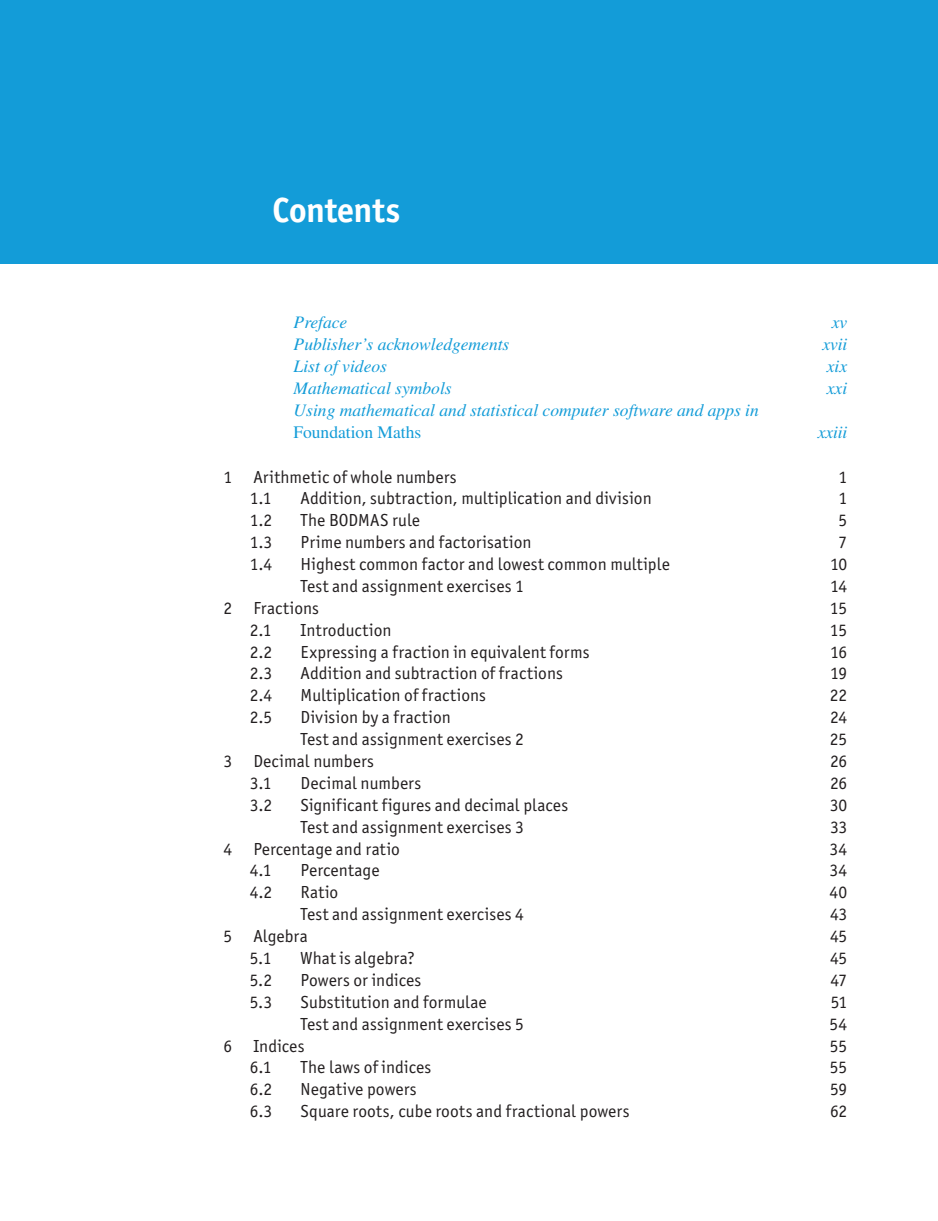
<style>
.page{position:relative;width:938px;height:1221px;background:#fff}
.page>*{position:absolute;margin:0;border:0;box-sizing:border-box;transform-origin:0 0}
.t1{font:700 35px "Officina Sans ITC Pro";letter-spacing:-.01em;color:#fff}
.t2{font:17.5px "Officina Sans ITC Pro";letter-spacing:.005em;color:#231f20}
.t3{font:italic 17.5px "Times LT Pro";color:#139cd8}
.t4{font:17.5px "Times LT Pro";color:#139cd8}
</style>
<div class="page">
<div style="left:0;top:0;width:938px;height:263px;background:#139cd8"></div>
<h1 class="t1" style="left:273px;top:189px;width:129px">Contents</h1>
<p class="t3" style="left:294px;top:312px;width:55px">Preface</p>
<p class="t3" style="left:831px;top:312px;width:17px">xv</p>
<p class="t3" style="left:294px;top:334px;width:217px">Publisher’s acknowledgements</p>
<p class="t3" style="left:822px;top:334px;width:26px">xvii</p>
<p class="t3" style="left:294px;top:356px;width:95px">List of videos</p>
<p class="t3" style="left:827px;top:356px;width:22px">xix</p>
<p class="t3" style="left:294px;top:378px;width:159px">Mathematical symbols</p>
<p class="t3" style="left:827px;top:378px;width:22px">xxi</p>
<p class="t3" style="left:294px;top:400px;width:467px">Using mathematical and statistical computer software and apps in</p>
<p class="t4" style="left:294px;top:422px;width:129px">Foundation Maths</p>
<p class="t3" style="left:817px;top:422px;width:31px">xxiii</p>
<p class="t2" style="left:224px;top:466px;width:234px">1 Arithmetic of whole numbers</p>
<p class="t2" style="left:838px;top:466px;width:10px">1</p>
<p class="t2" style="left:250px;top:488px;width:23px">1.1</p>
<p class="t2" style="left:301px;top:488px;width:352px">Addition, subtraction, multiplication and division</p>
<p class="t2" style="left:838px;top:488px;width:10px">1</p>
<p class="t2" style="left:250px;top:510px;width:24px">1.2</p>
<p class="t2" style="left:301px;top:510px;width:121px">The BODMAS rule</p>
<p class="t2" style="left:838px;top:510px;width:10px">5</p>
<p class="t2" style="left:250px;top:532px;width:24px">1.3</p>
<p class="t2" style="left:301px;top:532px;width:232px">Prime numbers and factorisation</p>
<p class="t2" style="left:838px;top:532px;width:10px">7</p>
<p class="t2" style="left:250px;top:554px;width:24px">1.4</p>
<p class="t2" style="left:301px;top:554px;width:371px">Highest common factor and lowest common multiple</p>
<p class="t2" style="left:830px;top:554px;width:19px">10</p>
<p class="t2" style="left:301px;top:575px;width:225px">Test and assignment exercises 1</p>
<p class="t2" style="left:830px;top:575px;width:19px">14</p>
<p class="t2" style="left:224px;top:597px;width:97px">2 Fractions</p>
<p class="t2" style="left:830px;top:597px;width:19px">15</p>
<p class="t2" style="left:250px;top:619px;width:23px">2.1</p>
<p class="t2" style="left:301px;top:619px;width:92px">Introduction</p>
<p class="t2" style="left:830px;top:619px;width:19px">15</p>
<p class="t2" style="left:250px;top:641px;width:24px">2.2</p>
<p class="t2" style="left:301px;top:641px;width:290px">Expressing a fraction in equivalent forms</p>
<p class="t2" style="left:830px;top:641px;width:19px">16</p>
<p class="t2" style="left:250px;top:663px;width:24px">2.3</p>
<p class="t2" style="left:301px;top:663px;width:264px">Addition and subtraction of fractions</p>
<p class="t2" style="left:830px;top:663px;width:19px">19</p>
<p class="t2" style="left:250px;top:685px;width:24px">2.4</p>
<p class="t2" style="left:301px;top:685px;width:187px">Multiplication of fractions</p>
<p class="t2" style="left:830px;top:685px;width:19px">22</p>
<p class="t2" style="left:250px;top:707px;width:24px">2.5</p>
<p class="t2" style="left:301px;top:707px;width:152px">Division by a fraction</p>
<p class="t2" style="left:830px;top:707px;width:19px">24</p>
<p class="t2" style="left:301px;top:729px;width:225px">Test and assignment exercises 2</p>
<p class="t2" style="left:830px;top:729px;width:19px">25</p>
<p class="t2" style="left:224px;top:750px;width:152px">3 Decimal numbers</p>
<p class="t2" style="left:830px;top:750px;width:19px">26</p>
<p class="t2" style="left:250px;top:772px;width:23px">3.1</p>
<p class="t2" style="left:301px;top:772px;width:122px">Decimal numbers</p>
<p class="t2" style="left:830px;top:772px;width:19px">26</p>
<p class="t2" style="left:250px;top:794px;width:24px">3.2</p>
<p class="t2" style="left:301px;top:794px;width:269px">Significant figures and decimal places</p>
<p class="t2" style="left:829px;top:794px;width:19px">30</p>
<p class="t2" style="left:301px;top:816px;width:225px">Test and assignment exercises 3</p>
<p class="t2" style="left:830px;top:816px;width:19px">33</p>
<p class="t2" style="left:224px;top:838px;width:178px">4 Percentage and ratio</p>
<p class="t2" style="left:829px;top:838px;width:19px">34</p>
<p class="t2" style="left:250px;top:860px;width:23px">4.1</p>
<p class="t2" style="left:301px;top:860px;width:80px">Percentage</p>
<p class="t2" style="left:829px;top:860px;width:19px">34</p>
<p class="t2" style="left:250px;top:882px;width:24px">4.2</p>
<p class="t2" style="left:301px;top:882px;width:39px">Ratio</p>
<p class="t2" style="left:829px;top:882px;width:19px">40</p>
<p class="t2" style="left:301px;top:904px;width:225px">Test and assignment exercises 4</p>
<p class="t2" style="left:830px;top:904px;width:19px">43</p>
<p class="t2" style="left:224px;top:925px;width:86px">5 Algebra</p>
<p class="t2" style="left:830px;top:925px;width:19px">45</p>
<p class="t2" style="left:250px;top:947px;width:23px">5.1</p>
<p class="t2" style="left:301px;top:947px;width:116px">What is algebra?</p>
<p class="t2" style="left:830px;top:947px;width:19px">45</p>
<p class="t2" style="left:250px;top:969px;width:24px">5.2</p>
<p class="t2" style="left:301px;top:969px;width:122px">Powers or indices</p>
<p class="t2" style="left:830px;top:969px;width:18px">47</p>
<p class="t2" style="left:250px;top:991px;width:24px">5.3</p>
<p class="t2" style="left:301px;top:991px;width:187px">Substitution and formulae</p>
<p class="t2" style="left:830px;top:991px;width:18px">51</p>
<p class="t2" style="left:301px;top:1013px;width:225px">Test and assignment exercises 5</p>
<p class="t2" style="left:829px;top:1013px;width:19px">54</p>
<p class="t2" style="left:224px;top:1035px;width:82px">6 Indices</p>
<p class="t2" style="left:830px;top:1035px;width:19px">55</p>
<p class="t2" style="left:250px;top:1057px;width:23px">6.1</p>
<p class="t2" style="left:301px;top:1057px;width:132px">The laws of indices</p>
<p class="t2" style="left:830px;top:1057px;width:19px">55</p>
<p class="t2" style="left:250px;top:1079px;width:24px">6.2</p>
<p class="t2" style="left:301px;top:1079px;width:118px">Negative powers</p>
<p class="t2" style="left:830px;top:1079px;width:19px">59</p>
<p class="t2" style="left:250px;top:1100px;width:24px">6.3</p>
<p class="t2" style="left:301px;top:1100px;width:330px">Square roots, cube roots and fractional powers</p>
<p class="t2" style="left:830px;top:1100px;width:19px">62</p>
</div>
